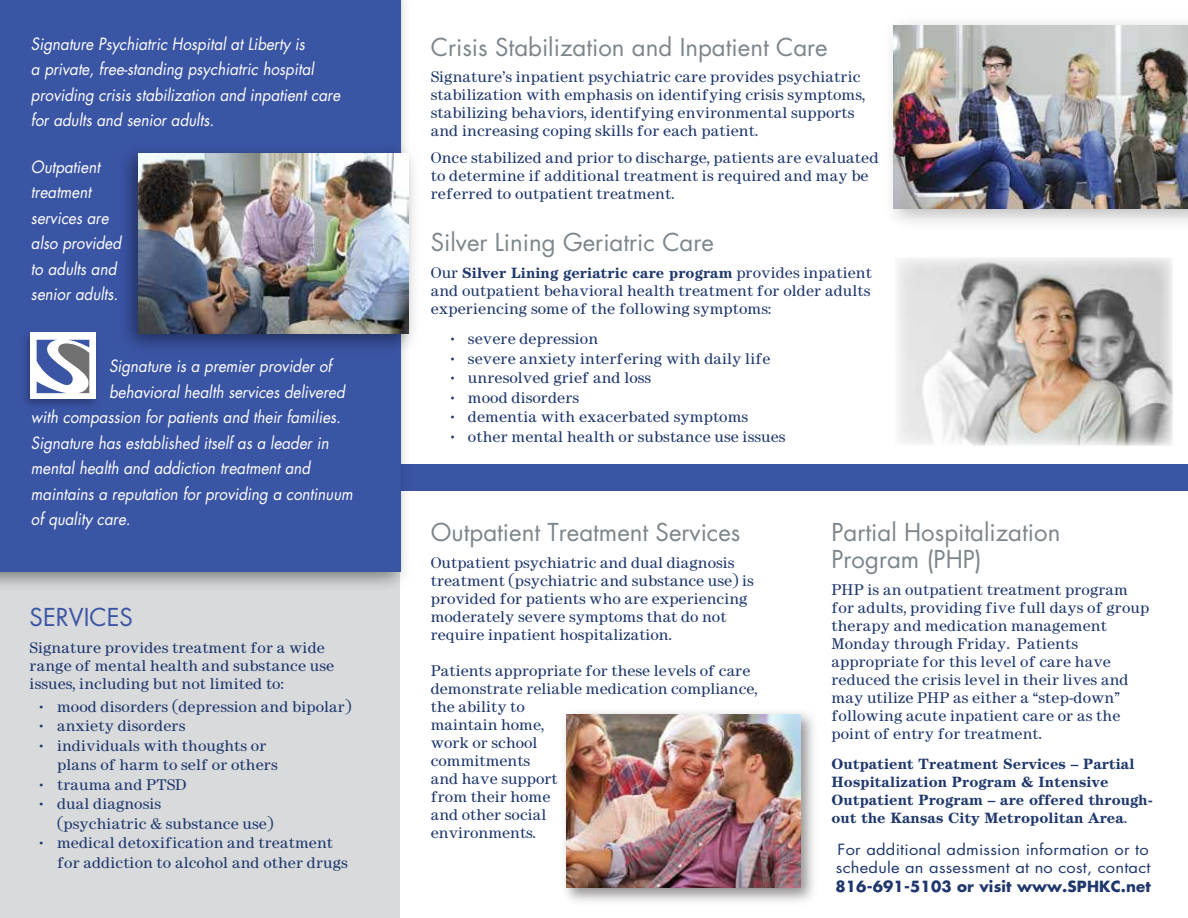
<style>
.page{position:relative;width:1188px;height:918px;background:#fff}
.page>*{position:absolute;margin:0;border:0;box-sizing:border-box;transform-origin:0 0}
.t1{font:24px/27px "Futura";color:#7d868c}
.t2{font:24px "Futura";color:#3b55a5}
.t3{font:italic 16.5px/25.5px "Futura";color:#fff;scale:.92 1}
.t4{font:700 15px/18px "Century IT Cby BT";letter-spacing:.01em;color:#1e376c}
.t5{font:15px/18px "Futura";letter-spacing:.015em;color:#1e376c;scale:1.1 1}
.t6{font:700 15px "Futura Std";letter-spacing:.01em;color:#1f376c}
.t7{font:13.5px/18px "Century";letter-spacing:.01em;color:#1e376c}
.s1{font-family:"Century";font-weight:400;font-size:13.5px}
</style>
<div class="page">
<img style="left:897px;top:257px;width:276px;height:189px">
<div style="left:400px;top:464px;width:788px;height:27px;background:#3b55a5"></div>
<img style="left:892px;top:23px;width:296px;height:200px">
<img style="left:894px;top:26px;width:294px;height:182px">
<img style="left:565px;top:712px;width:249px;height:189px">
<img style="left:567px;top:714px;width:234px;height:174px">
<div style="left:0;top:569px;width:400px;height:349px;background:#d8dadc"></div>
<img style="left:0;top:0;width:405px;height:586px">
<div style="left:0;top:0;width:400px;height:571px;background:#3b55a5"></div>
<img style="left:125px;top:136px;width:289px;height:227px">
<img style="left:139px;top:153px;width:270px;height:180px">
<img style="left:25px;top:332px;width:71px;height:74px">
<div style="left:31px;top:333px;width:65px;height:66px;background:#fff"></div>
<svg style="left:37px;top:340px;width:52px;height:53px"></svg>
<p class="t3" style="left:31px;top:31px;width:338px">Signature Psychiatric Hospital at Liberty is<br>a private, free-standing psychiatric hospital providing crisis stabilization and inpatient care for adults and senior adults.</p>
<p class="t3" style="left:31px;top:154px;width:100px">Outpatient treatment services are also provided to adults and senior adults.</p>
<p class="t3" style="left:109px;top:353px;width:244px">Signature is a premier provider of</p>
<p class="t3" style="left:109px;top:379px;width:258px">behavioral health services delivered</p>
<p class="t3" style="left:31px;top:404px;width:338px">with compassion for patients and their families.</p>
<p class="t3" style="left:31px;top:430px;width:325px">Signature has established itself as a leader in</p>
<p class="t3" style="left:31px;top:455px;width:305px">mental health and addiction treatment and</p>
<p class="t3" style="left:31px;top:481px;width:351px">maintains a reputation for providing a continuum</p>
<p class="t3" style="left:31px;top:506px;width:110px">of quality care.</p>
<h1 class="t2" style="left:30px;top:601px;width:105px">SERVICES</h1>
<p class="t7" style="left:30px;top:639px;width:306px">Signature provides treatment for a wide range of mental health and substance use issues, including but not limited to:</p>
<p class="t7" style="left:40px;top:698px;width:313px">• mood disorders (depression and bipolar)</p>
<p class="t7" style="left:40px;top:717px;width:147px">• anxiety disorders</p>
<p class="t7" style="left:57px;top:736px;width:222px;line-height:19.5px;text-indent:-17px">• individuals with thoughts or plans of harm to self or others</p>
<p class="t7" style="left:40px;top:776px;width:148px">• trauma and PTSD</p>
<p class="t7" style="left:57px;top:794px;width:218px;line-height:19.5px;text-indent:-17px">• dual diagnosis<br>(psychiatric &amp; substance use)</p>
<p class="t7" style="left:57px;top:833px;width:292px;line-height:19.5px;text-indent:-17px">• medical detoxification and treatment for addiction to alcohol and other drugs</p>
<h1 class="t1" style="left:431px;top:33px;width:398px">Crisis Stabilization and Inpatient Care</h1>
<p class="t7" style="left:431px;top:67px;width:436px">Signature’s inpatient psychiatric care provides psychiatric stabilization with emphasis on identifying crisis symptoms, stabilizing behaviors, identifying environmental supports and increasing coping skills for each patient.</p>
<p class="t7" style="left:431px;top:148px;width:449px">Once stabilized and prior to discharge, patients are evaluated to determine if additional treatment is required and may be referred to outpatient treatment.</p>
<h1 class="t1" style="left:431px;top:228px;width:285px">Silver Lining Geriatric Care</h1>
<p class="t4" style="left:431px;top:264px;width:443px"><span class="s1">Our</span> Silver Lining geriatric care program <span class="s1">provides inpatient</span></p>
<p class="t7" style="left:431px;top:282px;width:441px">and outpatient behavioral health treatment for older adults experiencing some of the following symptoms:</p>
<p class="t7" style="left:451px;top:330px;width:149px">• severe depression</p>
<p class="t7" style="left:451px;top:349px;width:321px">• severe anxiety interfering with daily life</p>
<p class="t7" style="left:451px;top:369px;width:202px">• unresolved grief and loss</p>
<p class="t7" style="left:451px;top:388px;width:130px">• mood disorders</p>
<p class="t7" style="left:451px;top:408px;width:299px">• dementia with exacerbated symptoms</p>
<p class="t7" style="left:451px;top:427px;width:336px">• other mental health or substance use issues</p>
<h1 class="t1" style="left:431px;top:519px;width:311px">Outpatient Treatment Services</h1>
<p class="t7" style="left:431px;top:554px;width:325px">Outpatient psychiatric and dual diagnosis treatment (psychiatric and substance use) is provided for patients who are experiencing moderately severe symptoms that do not require inpatient hospitalization.</p>
<p class="t7" style="left:431px;top:662px;width:328px">Patients appropriate for these levels of care demonstrate reliable medication compliance, the ability to<br>maintain home,<br>work or school<br>commitments<br>and have support<br>from their home<br>and other social<br>environments.</p>
<h1 class="t1" style="left:831px;top:519px;width:230px">Partial Hospitalization<br>Program (PHP)</h1>
<p class="t7" style="left:831px;top:581px;width:319px">PHP is an outpatient treatment program for adults, providing five full days of group therapy and medication management Monday through Friday. Patients appropriate for this level of care have reduced the crisis level in their lives and may utilize PHP as either a “step-down” following acute inpatient care or as the point of entry for treatment.</p>
<p class="t4" style="left:831px;top:755px;width:323px">Outpatient Treatment Services – Partial Hospitalization Program &amp; Intensive Outpatient Program – are offered through&shy;out the Kansas City Metropolitan Area<span class="s1">.</span></p>
<p class="t5" style="left:836px;top:840px;width:287px">For additional admission information or to schedule an assessment at no cost, contact</p>
<p class="t6" style="left:835px;top:877px;width:317px">816-691-5103 or visit www.SPHKC.net</p>
</div>
